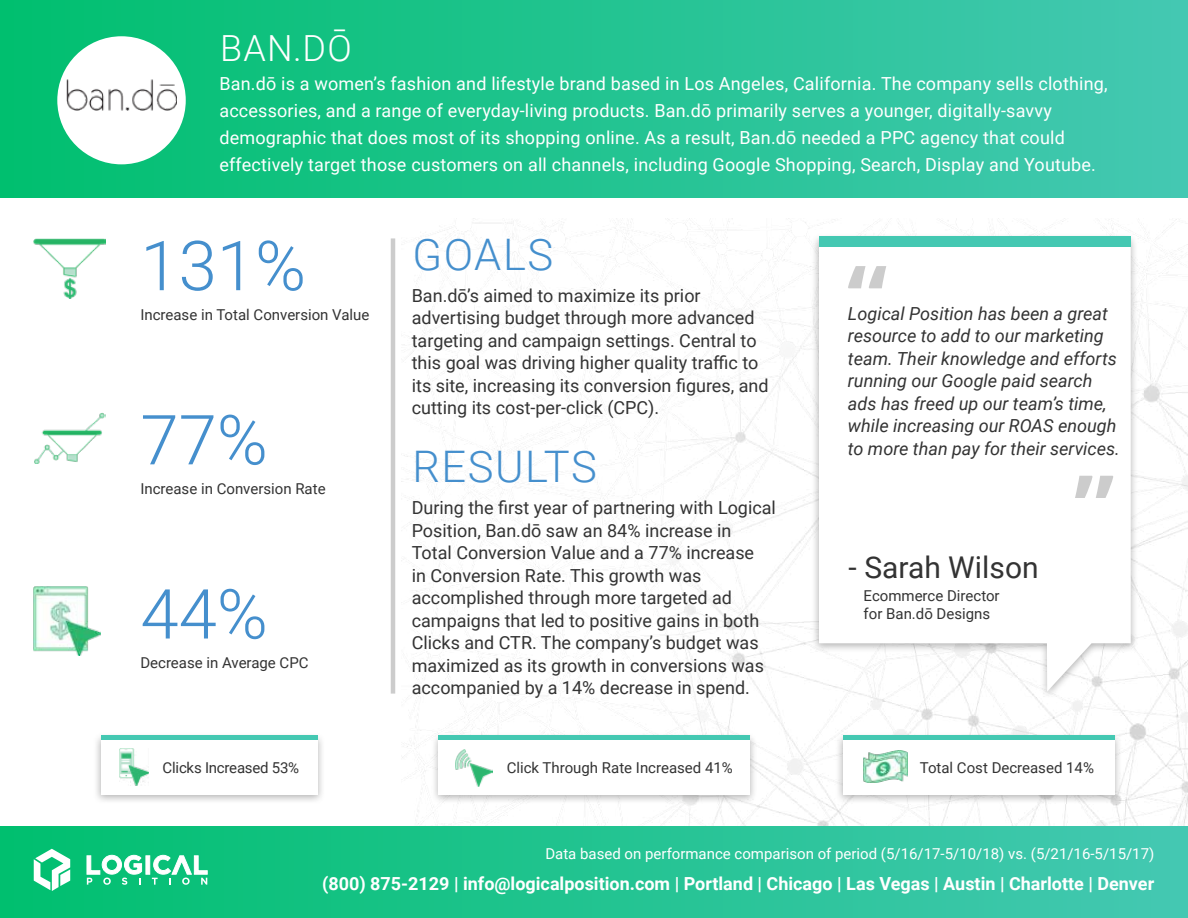
<style>
.page{position:relative;width:1188px;height:918px;background:#fff}
.page>*{position:absolute;margin:0;border:0;box-sizing:border-box;transform-origin:0 0}
.t1{font:300 69px "Roboto";color:#458fcd}
.t2{font:300 43.5px "Roboto";letter-spacing:.035em;color:#458fcd}
.t3{font:300 36px "Roboto";color:#fff}
.t4{font:30px "Roboto";color:#333}
.t5{font:18px/22.5px "Roboto";color:#333}
.t6{font:18px/27px "Roboto";letter-spacing:.01em;color:#fff}
.t7{font:italic 18px/22.5px "Roboto";color:#333}
.t8{font:700 18px "Roboto";color:#fff}
.t9{font:15px/18px "Roboto";color:#333}
.t10{font:15px "Roboto";color:#fff}
</style>
<div class="page">
<img style="left:402px;top:218px;width:786px;height:608px">
<div style="left:835px;top:732px;width:287px;height:73px;background:#000;opacity:.3"></div>
<div style="left:843px;top:737px;width:272px;height:58px;background:#fff"></div>
<hr style="left:843px;top:735px;width:272px;height:4px;background:#44c8b2">
<img style="left:864px;top:751px;width:43px;height:32px">
<div style="left:811px;top:233px;width:327px;height:467px;background:#000;opacity:.3"></div>
<svg style="left:819px;top:247px;width:312px;height:445px"></svg>
<div style="left:819px;top:236px;width:312px;height:11px;background:#44c8b2"></div>
<div style="left:0;top:0;width:1188px;height:198px;background:linear-gradient(to right,#00bf6f,#44c8b2)"></div>
<div style="left:57px;top:36px;width:129px;height:128px;background:#fff;border-radius:50%"></div>
<div style="left:0;top:826px;width:1188px;height:92px;background:linear-gradient(to right,#00bf6f,#44c8b2)"></div>
<svg style="left:146px;top:856px;width:4px;height:18px"></svg>
<svg style="left:34px;top:849px;width:36px;height:42px"></svg>
<svg style="left:87px;top:855px;width:55px;height:30px"></svg>
<svg style="left:152px;top:855px;width:55px;height:30px"></svg>
<svg style="left:848px;top:266px;width:38px;height:22px"></svg>
<svg style="left:1075px;top:476px;width:38px;height:22px"></svg>
<img style="left:66px;top:79px;width:111px;height:32px">
<hr style="left:391px;top:238px;width:4px;height:456px;background:#ccc">
<div style="left:93px;top:732px;width:232px;height:73px;background:#000;opacity:.3"></div>
<div style="left:101px;top:737px;width:217px;height:58px;background:#fff"></div>
<hr style="left:101px;top:735px;width:217px;height:4px;background:#44c8b2">
<div style="left:431px;top:732px;width:326px;height:73px;background:#000;opacity:.3"></div>
<div style="left:438px;top:737px;width:312px;height:58px;background:#fff"></div>
<hr style="left:438px;top:735px;width:312px;height:4px;background:#44c8b2">
<img style="left:34px;top:238px;width:72px;height:61px">
<img style="left:34px;top:413px;width:72px;height:50px">
<img style="left:34px;top:587px;width:67px;height:68px">
<img style="left:119px;top:749px;width:30px;height:37px">
<img style="left:455px;top:749px;width:37px;height:37px">
<h3 class="t3" style="left:220px;top:23px;width:133px">BAN.DŌ</h3>
<p class="t6" style="left:219px;top:70px;width:890px">Ban.dō is a women’s fashion and lifestyle brand based in Los Angeles, California. The company sells clothing, accessories, and a range of everyday-living products. Ban.dō primarily serves a younger, digitally-savvy demographic that does most of its shopping online. As a result, Ban.dō needed a PPC agency that could effectively target those customers on all channels, including Google Shopping, Search, Display and Youtube.</p>
<h1 class="t1" style="left:140px;top:217px;width:167px">131%</h1>
<p class="t9" style="left:140px;top:305px;width:231px">Increase in Total Conversion Value</p>
<h1 class="t1" style="left:140px;top:391px;width:129px">77%</h1>
<p class="t9" style="left:140px;top:479px;width:187px">Increase in Conversion Rate</p>
<h1 class="t1" style="left:140px;top:566px;width:129px">44%</h1>
<p class="t9" style="left:140px;top:653px;width:170px">Decrease in Average CPC</p>
<h2 class="t2" style="left:413px;top:224px;width:142px">GOALS</h2>
<p class="t5" style="left:412px;top:283px;width:358px">Ban.dō’s aimed to maximize its prior advertising budget through more advanced targeting and campaign settings. Central to this goal was driving higher quality traffic to its site, increasing its conversion figures, and cutting its cost-per-click (CPC).</p>
<h2 class="t2" style="left:413px;top:436px;width:186px">RESULTS</h2>
<p class="t5" style="left:412px;top:496px;width:366px">During the first year of partnering with Logical Position, Ban.dō saw an 84% increase in Total Conversion Value and a 77% increase<br>in Conversion Rate. This growth was accomplished through more targeted ad campaigns that led to positive gains in both Clicks and CTR. The company’s budget was maximized as its growth in conversions was accompanied by a 14% decrease in spend.</p>
<p class="t7" style="left:848px;top:302px;width:273px">Logical Position has been a great resource to add to our marketing team. Their knowledge and efforts running our Google paid search ads has freed up our team’s time, while increasing our ROAS enough to more than pay for their services.</p>
<h3 class="t4" style="left:849px;top:546px;width:192px">- Sarah Wilson</h3>
<p class="t9" style="left:864px;top:586px;width:138px">Ecommerce Director for Ban.dō Designs</p>
<p class="t9" style="left:163px;top:758px;width:138px">Clicks Increased 53%</p>
<p class="t9" style="left:507px;top:758px;width:228px">Click Through Rate Increased 41%</p>
<p class="t9" style="left:920px;top:758px;width:176px">Total Cost Decreased 14%</p>
<p class="t10" style="left:545px;top:843px;width:611px">Data based on performance comparison of period (5/16/17-5/10/18) vs. (5/21/16-5/15/17)</p>
<p class="t8" style="left:322px;top:871px;width:834px">(800) 875-2129 | info@logicalposition.com | Portland | Chicago | Las Vegas | Austin | Charlotte | Denver</p>
</div>
